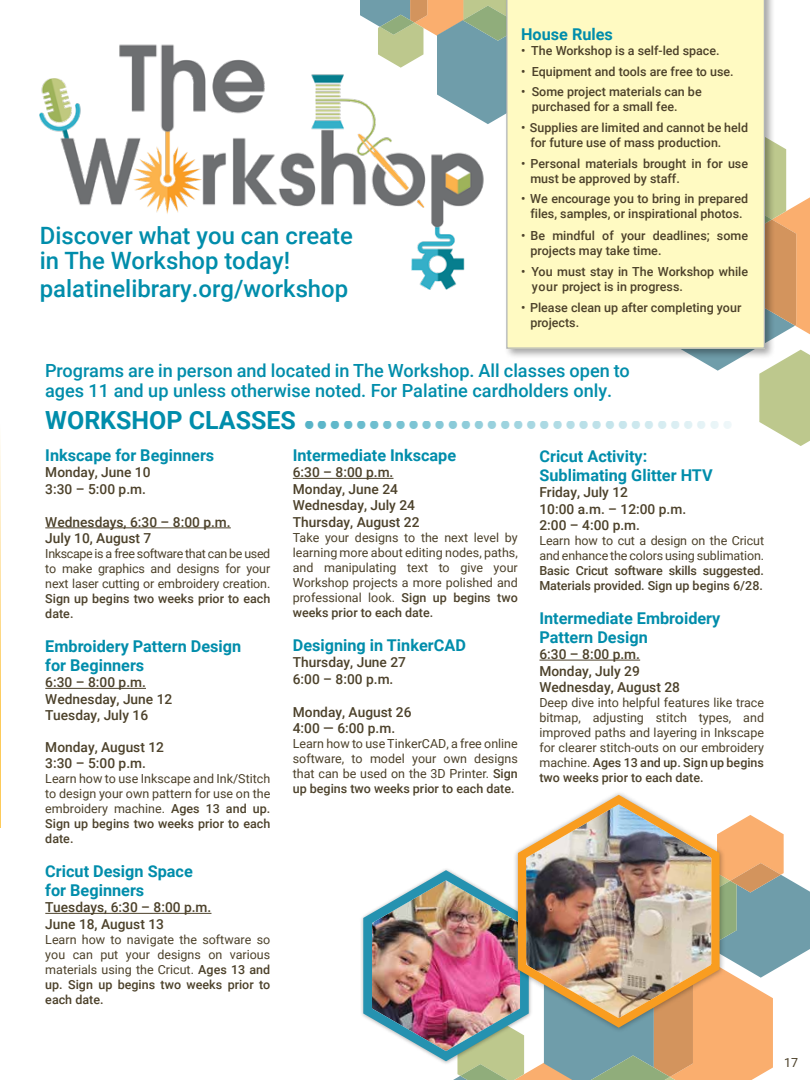
<style>
.page{position:relative;width:810px;height:1080px;background:#fff}
.page>*{position:absolute;margin:0;border:0;box-sizing:border-box;transform-origin:0 0}
.t1{font:700 41.88px "Futura BT";color:#008dab}
.t2{font:500 23.88px/25px "Roboto";color:#008dab}
.t3{font:500 18.12px/20px "Roboto";color:#008dab}
.t4{font:700 16.25px/18.8px "Roboto";color:#008dab}
.t5{font:500 13.75px/16.5px "Roboto";color:#4c412a}
.t6{font:12.5px/15px "Roboto";color:#4c412a;text-align:justify}
.t7{font:500 12.5px/15px "Roboto";color:#4c412a}
.s1{font-family:"Roboto";font-size:25px}
.s2{font-weight:500}
</style>
<div class="page">
<svg style="left:360px;top:0;width:450px;height:446px"></svg>
<div style="left:503px;top:0;width:273px;height:359px;background:#000;opacity:.35"></div>
<div style="left:506px;top:0;width:259px;height:349px;background:#fffac2"></div>
<hr style="left:0;top:218px;width:1px;height:862px;background:#fdb71a">
<svg style="left:0;top:531px;width:131px;height:297px"></svg>
<div style="left:0;top:828px;width:662px;height:252px;background:#fff"></div>
<hr style="left:293px;top:478px;width:101px;height:1px;background:#4c412a">
<hr style="left:539px;top:660px;width:101px;height:1px;background:#4c412a">
<hr style="left:45px;top:528px;width:186px;height:1px;background:#4c412a">
<hr style="left:45px;top:688px;width:101px;height:1px;background:#4c412a">
<hr style="left:45px;top:913px;width:166px;height:1px;background:#4c412a">
<svg style="left:453px;top:815px;width:357px;height:265px"></svg>
<img style="left:361px;top:863px;width:175px;height:205px">
<img style="left:39px;top:6px;width:468px;height:320px">
<img style="left:511px;top:793px;width:216px;height:241px">
<h2 class="t2" style="left:40px;top:222px;width:315px">Discover what you can create in The Workshop today!</h2>
<h2 class="t2" style="left:40px;top:275px;width:310px">palatinelibrary.org/workshop</h2>
<h3 class="t4" style="left:521px;top:24px;width:93px">House Rules</h3>
<p class="t7" style="left:521px;top:42px;width:200px">• The Workshop is a self-led space.</p>
<p class="t7" style="left:521px;top:63px;width:214px">• Equipment and tools are free to use.</p>
<p class="t7" style="left:532px;top:83px;width:171px;text-indent:-11px">• Some project materials can be purchased for a small fee.</p>
<p class="t7" style="left:530px;top:120px;width:219px;text-indent:-9px">• Supplies are limited and cannot be held for future use of mass production.</p>
<p class="t7" style="left:530px;top:156px;width:219px;text-indent:-9px">• Personal materials brought in for use must be approved by staff.</p>
<p class="t7" style="left:521px;top:191px;width:229px;text-align:center">• We encourage you to bring in prepared files, samples, or inspirational photos.</p>
<p class="t7" style="left:531px;top:227px;width:219px;text-indent:-9px">• Be mindful of your deadlines; some projects may take time.</p>
<p class="t7" style="left:532px;top:263px;width:218px;text-indent:-11px">• You must stay in The Workshop while your project is in progress.</p>
<p class="t7" style="left:530px;top:300px;width:213px;text-indent:-9px">• Please clean up after completing your projects.</p>
<h3 class="t3" style="left:45px;top:360px;width:586px">Programs are in person and located in The Workshop. All classes open to ages 11 and up unless otherwise noted. For Palatine cardholders only.</h3>
<h1 class="t1" style="left:45px;top:389px;width:690px"><span class="s1">WORKSHOP CLASSES</span> .................................</h1>
<h3 class="t4" style="left:293px;top:445px;width:165px">Intermediate Inkscape</h3>
<p class="t5" style="left:293px;top:464px;width:128px">6:30 – 8:00 p.m.<br>Monday, June 24<br>Wednesday, July 24<br>Thursday, August 22</p>
<p class="t6" style="left:293px;top:529px;width:227px">Take your designs to the next level by learning more about editing nodes, paths, and manipulating text to give your Workshop projects a more polished and professional look. <span class="s2">Sign up begins two weeks prior to each date.</span></p>
<h3 class="t4" style="left:293px;top:635px;width:175px">Designing in TinkerCAD</h3>
<p class="t5" style="left:293px;top:653px;width:115px">Thursday, June 27<br>6:00 – 8:00 p.m.</p>
<p class="t5" style="left:293px;top:703px;width:120px">Monday, August 26<br>4:00 — 6:00 p.m.</p>
<p class="t6" style="left:293px;top:736px;width:227px">Learn how to use TinkerCAD, a free online software, to model your own designs that can be used on the 3D Printer. <span class="s2">Sign up begins two weeks prior to each date.</span></p>
<h3 class="t4" style="left:45px;top:445px;width:171px">Inkscape for Beginners</h3>
<p class="t5" style="left:45px;top:464px;width:107px">Monday, June 10<br>3:30 – 5:00 p.m.</p>
<p class="t5" style="left:45px;top:513px;width:187px">Wednesdays, 6:30 – 8:00 p.m.<br>July 10, August 7</p>
<p class="t6" style="left:45px;top:546px;width:227px">Inkscape is a free software that can be used to make graphics and designs for your next laser cutting or embroidery creation.</p>
<p class="t7" style="left:45px;top:591px;width:227px">Sign up begins two weeks prior to each date.</p>
<h3 class="t4" style="left:45px;top:636px;width:197px">Embroidery Pattern Design for Beginners</h3>
<p class="t5" style="left:45px;top:674px;width:129px">6:30 – 8:00 p.m.<br>Wednesday, June 12<br>Tuesday, July 16</p>
<p class="t5" style="left:45px;top:738px;width:120px">Monday, August 12<br>3:30 – 5:00 p.m.</p>
<p class="t6" style="left:45px;top:771px;width:227px">Learn how to use Inkscape and Ink/Stitch to design your own pattern for use on the embroidery machine. <span class="s2">Ages 13 and up.<br>Sign up begins two weeks prior to each date.</span></p>
<h3 class="t4" style="left:45px;top:861px;width:149px">Cricut Design Space for Beginners</h3>
<p class="t5" style="left:45px;top:899px;width:168px">Tuesdays, 6:30 – 8:00 p.m.<br>June 18, August 13</p>
<p class="t6" style="left:45px;top:931px;width:227px">Learn how to navigate the software so you can put your designs on various materials using the Cricut. <span class="s2">Ages 13 and up. Sign up begins two weeks prior to each date.</span></p>
<h3 class="t4" style="left:539px;top:446px;width:175px">Cricut Activity:<br>Sublimating Glitter HTV</h3>
<p class="t5" style="left:539px;top:483px;width:148px">Friday, July 12<br>10:00 a.m. – 12:00 p.m.<br>2:00 – 4:00 p.m.</p>
<p class="t6" style="left:539px;top:533px;width:226px">Learn how to cut a design on the Cricut and enhance the colors using sublimation.</p>
<p class="t7" style="left:539px;top:563px;width:226px">Basic Cricut software skills suggested.<br>Materials provided. Sign up begins 6/28.</p>
<h3 class="t4" style="left:539px;top:608px;width:182px">Intermediate Embroidery<br>Pattern Design</h3>
<p class="t5" style="left:539px;top:645px;width:142px">6:30 – 8:00 p.m.<br>Monday, July 29<br>Wednesday, August 28</p>
<p class="t6" style="left:539px;top:695px;width:226px">Deep dive into helpful features like trace bitmap, adjusting stitch types, and improved paths and layering in Inkscape for clearer stitch-outs on our embroidery machine. <span class="s2">Ages 13 and up. Sign up begins two weeks prior to each date.</span></p>
<p class="t6" style="left:784px;top:1054px;width:16px">17</p>
</div>
